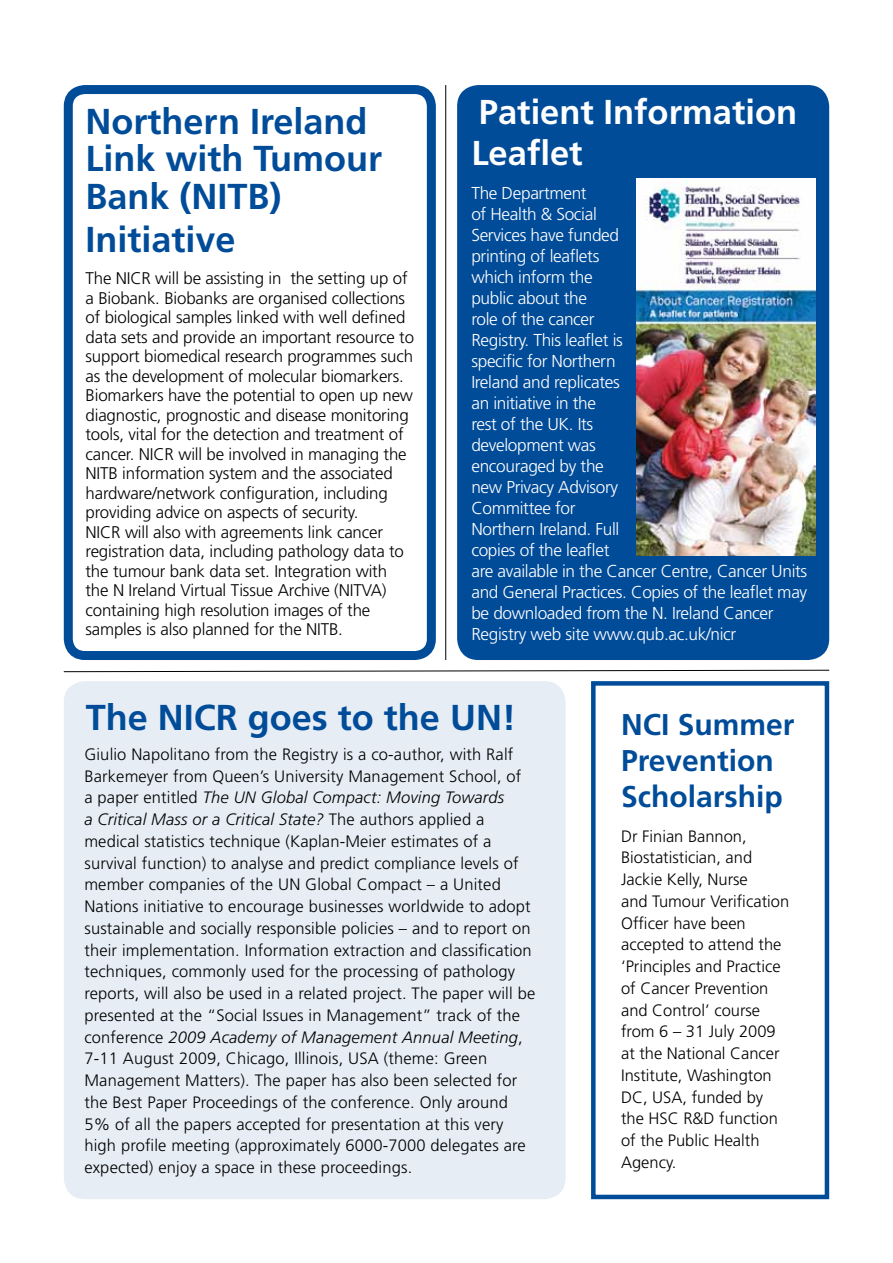
<style>
.page{position:relative;width:893px;height:1263px;background:#fff}
.page>*{position:absolute;margin:0;border:0;box-sizing:border-box;transform-origin:0 0}
.t1{font:700 36px/37.5px "Frutiger LT";color:#004c99}
.t2{font:700 34.5px/41.4px "Frutiger LT";color:#fff}
.t3{font:700 30px/36px "Frutiger LT";color:#004c99}
.t4{font:300 17.25px/21px "Frutiger LT";letter-spacing:-.02em;color:#fff}
.t5{font:300 16.8px/19.5px "Frutiger LT";letter-spacing:-.01em;color:#000}
.t6{font:300 16.5px/21.8px "Frutiger LT";letter-spacing:.01em;color:#000}
.s1{font-style:italic}
</style>
<div class="page">
<div style="left:64px;top:85px;width:372px;height:575px;border:9px solid #004c99;border-radius:17px"></div>
<div style="left:457px;top:85px;width:372px;height:575px;background:#004c99;border-radius:21px"></div>
<div style="left:64px;top:681px;width:502px;height:518px;background:#e6edf5;border-radius:21px"></div>
<img style="left:637px;top:178px;width:178px;height:377px">
<svg style="left:63px;top:669px;width:767px;height:3px"></svg>
<hr style="left:445px;top:85px;width:1px;height:575px;background:#000">
<div style="left:591px;top:681px;width:238px;height:518px;border:4px solid #004c99"></div>
<h1 class="t1" style="left:86px;top:103px;width:298px">Northern Ireland<br>Link with Tumour<br>Bank (NITB)</h1>
<h1 class="t1" style="left:86px;top:221px;width:152px">Initiative</h1>
<p class="t5" style="left:86px;top:269px;width:330px">The NICR will be assisting in the setting up of a Biobank. Biobanks are organised collections of biological samples linked with well defined data sets and provide an important resource to support biomedical research programmes such as the development of molecular biomarkers.<br>Biomarkers have the potential to open up new diagnostic, prognostic and disease monitoring tools, vital for the detection and treatment of cancer. NICR will be involved in managing the NITB information system and the associated hardware/network configuration, including providing advice on aspects of security.<br>NICR will also with agreements link cancer registration data, including pathology data to the tumour bank data set. Integration with the N Ireland Virtual Tissue Archive (NITVA) containing high resolution images of the samples is also planned for the NITB.</p>
<h2 class="t2" style="left:471px;top:91px;width:327px">Patient Information<br>Leaflet</h2>
<p class="t4" style="left:471px;top:183px;width:337px">The Department<br>of Health &amp; Social<br>Services have funded<br>printing of leaflets<br>which inform the<br>public about the<br>role of the cancer<br>Registry. This leaflet is<br>specific for Northern<br>Ireland and replicates<br>an initiative in the<br>rest of the UK. Its<br>development was<br>encouraged by the<br>new Privacy Advisory<br>Committee for<br>Northern Ireland. Full<br>copies of the leaflet<br>are available in the Cancer Centre, Cancer Units and General Practices. Copies of the leaflet may be downloaded from the N. Ireland Cancer<br>Registry web site www.qub.ac.uk/nicr</p>
<h1 class="t1" style="left:86px;top:698px;width:432px">The NICR goes to the UN!</h1>
<p class="t6" style="left:84px;top:743px;width:452px">Giulio Napolitano from the Registry is a co-author, with Ralf Barkemeyer from Queen’s University Management School, of<br>a paper entitled <span class="s1">The UN Global Compact: Moving Towards<br>a Critical Mass or a Critical State?</span> The authors applied a medical statistics technique (Kaplan-Meier estimates of a survival function) to analyse and predict compliance levels of member companies of the UN Global Compact – a United Nations initiative to encourage businesses worldwide to adopt sustainable and socially responsible policies – and to report on their implementation. Information extraction and classification techniques, commonly used for the processing of pathology reports, will also be used in a related project. The paper will be presented at the “Social Issues in Management” track of the conference <span class="s1">2009 Academy of Management Annual Meeting</span>, 7-11 August 2009, Chicago, Illinois, USA (theme: Green Management Matters). The paper has also been selected for the Best Paper Proceedings of the conference. Only around 5% of all the papers accepted for presentation at this very high profile meeting (approximately 6000-7000 delegates are expected) enjoy a space in these proceedings.</p>
<h3 class="t3" style="left:621px;top:707px;width:175px">NCI Summer<br>Prevention<br>Scholarship</h3>
<p class="t6" style="left:621px;top:825px;width:170px">Dr Finian Bannon,<br>Biostatistician, and<br>Jackie Kelly, Nurse<br>and Tumour Verification<br>Officer have been accepted to attend the ‘Principles and Practice of Cancer Prevention and Control’ course from 6 – 31 July 2009 at the National Cancer<br>Institute, Washington<br>DC, USA, funded by the HSC R&amp;D function of the Public Health<br>Agency.</p>
</div>
